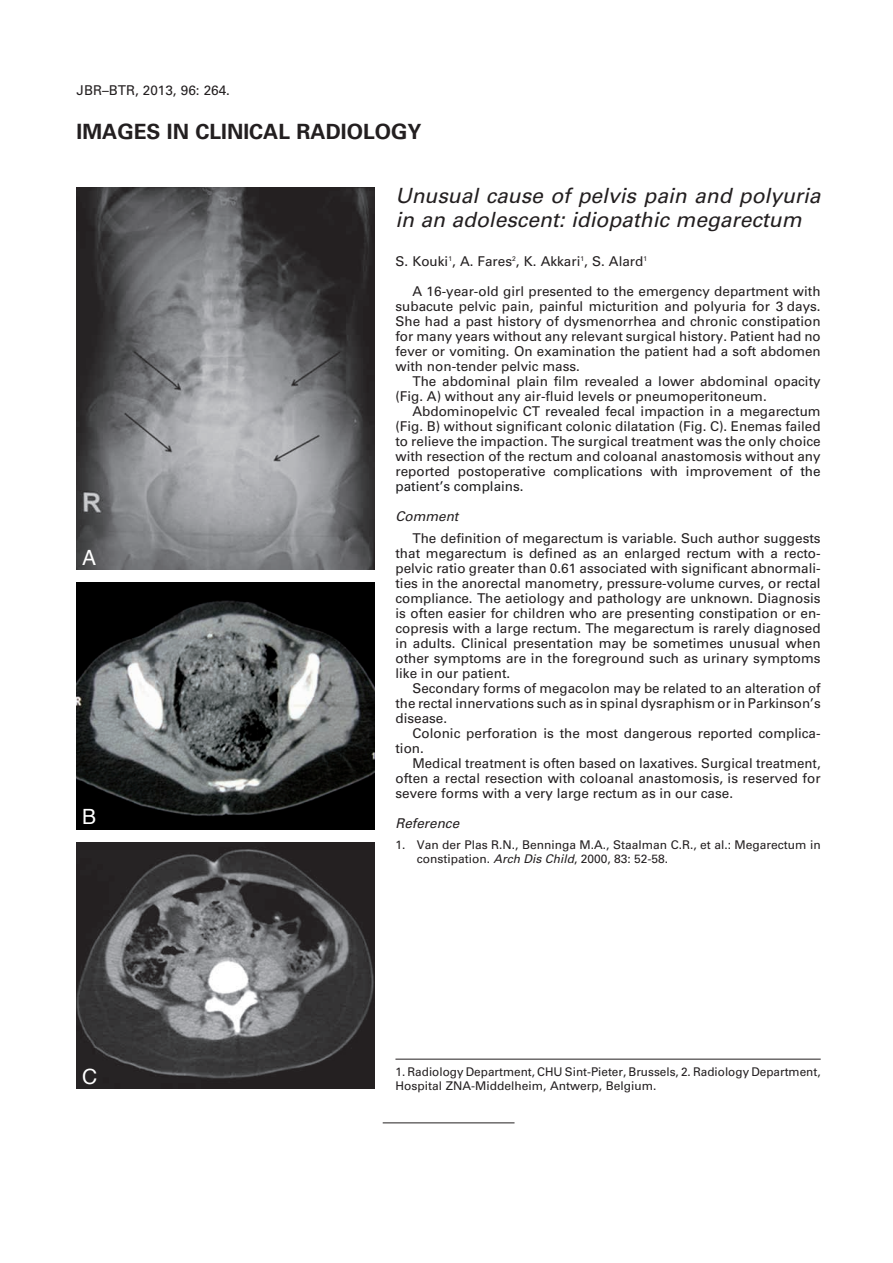
<style>
.page{position:relative;width:893px;height:1263px;background:#fff}
.page>*{position:absolute;margin:0;border:0;box-sizing:border-box;transform-origin:0 0}
.t1{font:italic 21px/24px "Univers";color:#231f20}
.t2{font:700 21px "Univers";color:#231f20}
.t3{font:21px "Helvetica";color:#fff}
.t4{font:13.5px/15px "Univers";color:#231f20;text-align:justify}
.t5{font:13.5px "Univers";color:#231f20}
.t6{font:italic 13.5px "Univers";color:#231f20}
.t7{font:12px/13.5px "Univers";color:#231f20}
.s1{color:#1a1a1c}
.s2{font-style:italic}
</style>
<div class="page">
<hr style="left:395px;top:1059px;width:426px;height:1px;background:#231f20">
<hr style="left:383px;top:1122px;width:131px;height:1px;background:#231f20">
<img style="left:77px;top:187px;width:297px;height:383px">
<img style="left:77px;top:583px;width:297px;height:246px">
<img style="left:77px;top:842px;width:297px;height:247px">
<p class="t5" style="left:77px;top:82px;width:155px">JBR–BTR, 2013, 96: 264.</p>
<h1 class="t2" style="left:77px;top:119px;width:346px">IMAGES IN CLINICAL RADIOLOGY</h1>
<h1 class="t3" style="left:82px;top:541px;width:16px">A</h1>
<h1 class="t3" style="left:82px;top:801px;width:16px">B</h1>
<h1 class="t3" style="left:82px;top:1060px;width:17px">C</h1>
<h1 class="t1" style="left:395px;top:184px;width:427px">Unusual cause of pelvis pain and polyuria in an adolescent: idiopathic megarectum</h1>
<p class="t4" style="left:395px;top:254px;width:253px">S. Kouki<sup>1</sup>, A. Fares<sup>2</sup>, K. Akkari<sup>1</sup>, S. Alard<sup>1</sup></p>
<p class="t4" style="left:395px;top:284px;width:427px;text-indent:17px">A 16-year-old girl presented to the emergency department with subacute pelvic pain, painful micturition and polyuria for 3 days.<br>She had a past history of dysmenorrhea and chronic constipation for many years without any relevant surgical history. Patient had no fever or vomiting. On examination the patient had a soft abdomen with non-tender pelvic mass.</p>
<p class="t4" style="left:395px;top:374px;width:427px;text-indent:17px">The abdominal plain film revealed a lower abdominal opacity (Fig. A) without any air-fluid levels or pneumoperitoneum.</p>
<p class="t4" style="left:395px;top:404px;width:427px;text-indent:17px">Abdominopelvic CT <span class="s1">revealed</span> fecal impaction in a megarectum (Fig. B) without significant colonic dilatation (Fig. C). Enemas failed to relieve the impaction. The surgical treatment was the only choice with resection of the rectum and coloanal anastomosis without any reported postoperative complications with improvement <span class="s1">of the patient’s complains.</span></p>
<p class="t6" style="left:395px;top:508px;width:64px">Comment</p>
<p class="t4" style="left:395px;top:531px;width:427px;text-indent:17px">The definition of megarectum is variable. Such author suggests that megarectum is defined as an enlarged rectum with a recto&shy;pelvic ratio greater than 0.61 associated with significant abnormali&shy;ties in the anorectal manometry, pressure-volume curves, or rectal compliance. The aetiology and pathology are unknown. Diagnosis is often easier for children who are presenting constipation or en&shy;copresis with a large rectum. The megarectum is rarely diagnosed in adults. Clinical presentation may be sometimes unusual when other symptoms are in the foreground such as urinary symptoms like in our patient.</p>
<p class="t4" style="left:395px;top:681px;width:427px;text-indent:17px">Secondary forms of megacolon may be related to an alteration of the rectal innervations such as in spinal dysraphism or in Parkinson’s disease.</p>
<p class="t4" style="left:395px;top:726px;width:427px;text-indent:17px">Colonic perforation is the most dangerous reported complica&shy;tion.</p>
<p class="t4" style="left:395px;top:756px;width:427px;text-indent:17px">Medical treatment is often based on laxatives. Surgical treatment, often a rectal resection with coloanal anastomosis, is reserved for severe forms with a very large rectum as in our case.</p>
<p class="t6" style="left:395px;top:816px;width:65px">Reference</p>
<p class="t7" style="left:417px;top:838px;width:405px;text-indent:-21px">1. Van der Plas R.N., Benninga M.A., Staalman C.R., et al.: Megarectum in constipation. <span class="s2">Arch Dis Child</span>, 2000, 83: 52-58.</p>
<p class="t7" style="left:395px;top:1065px;width:427px">1. Radiology Department, CHU Sint<span class="s1">-</span>Pieter, Brussels, 2. Radiology Department,<br>Hospital ZNA-Middelheim, Antwerp, Belgium.</p>
</div>
